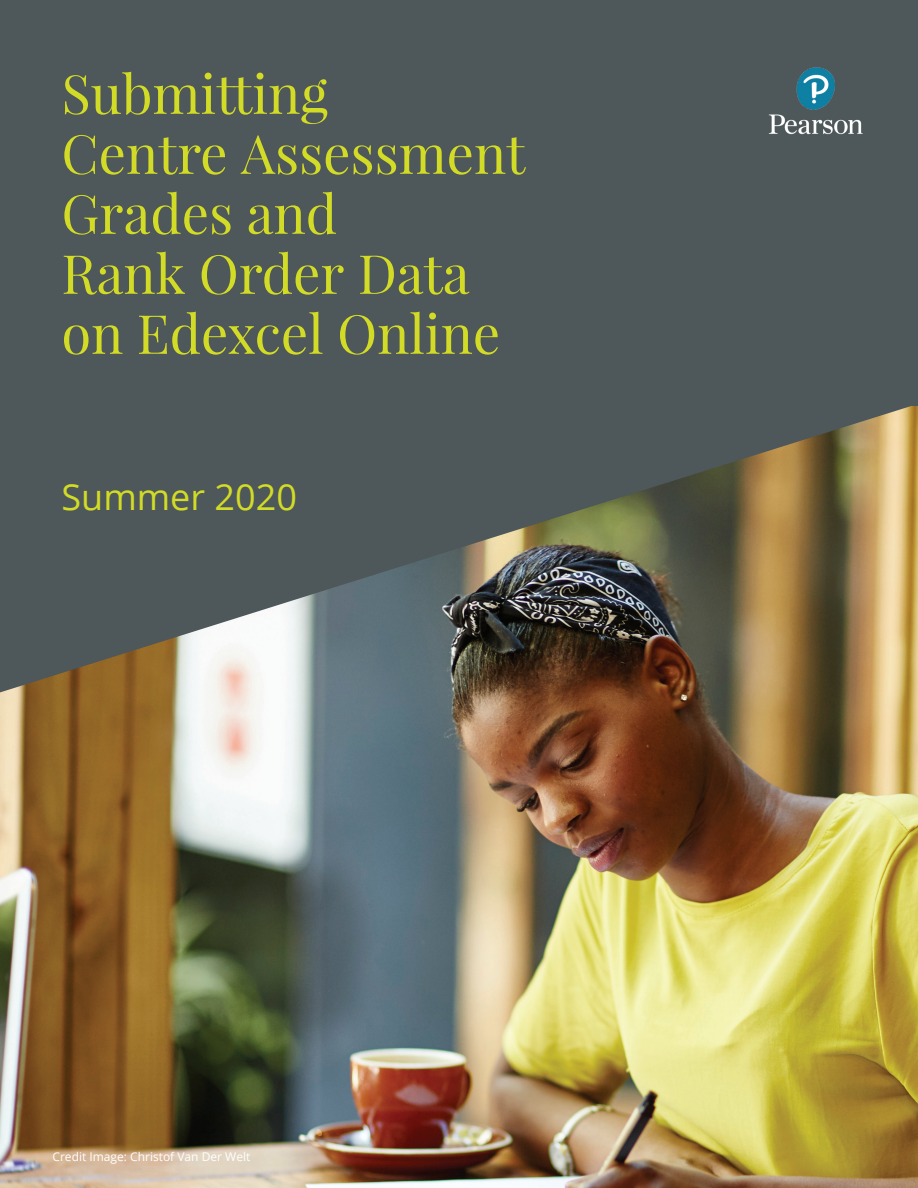
<style>
.page{position:relative;width:918px;height:1188px;background:#fff}
.page>*{position:absolute;margin:0;border:0;box-sizing:border-box;transform-origin:0 0}
.t1{font:54px/60px "Playfair Display";color:#d2db25}
.t2{font:36px "Open Sans";color:#d2db25}
.t3{font:12px "Open Sans";color:#fff}
</style>
<div class="page">
<img style="left:0;top:692px;width:917px;height:496px">
<div style="left:1px;top:0;width:917px;height:405px;background:#4e5759"></div>
<img style="left:0;top:404px;width:918px;height:288px">
<img style="left:768px;top:67px;width:95px;height:68px">
<p class="t1" style="left:62px;top:63px;width:465px">Submitting<br>Centre Assessment<br>Grades and<br>Rank Order Data on Edexcel Online</p>
<p class="t2" style="left:62px;top:472px;width:237px">Summer 2020</p>
<p class="t3" style="left:52px;top:1149px;width:199px">Credit Image: Christof Van Der Welt</p>
</div>
